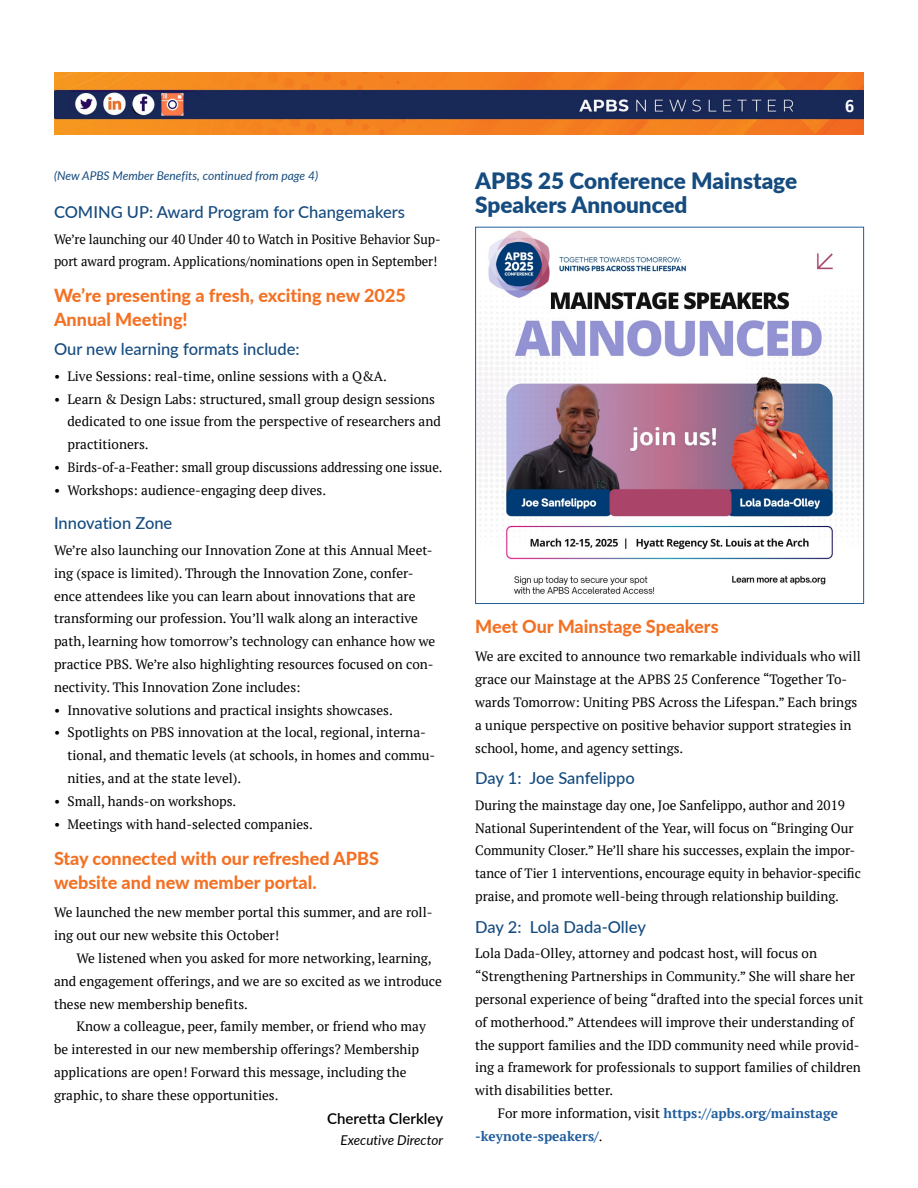
<style>
.page{position:relative;width:918px;height:1188px;background:#fff}
.page>*{position:absolute;margin:0;border:0;box-sizing:border-box;transform-origin:0 0}
.Article_Title{font:900 22.5px/24px "Lato";color:#154b7f}
.A_Head{font:800 18px/24px "Lato";color:#f37124}
.B_Head_after_A{font:500 16.5px "Lato";color:#154b7f}
.t1{font:700 16.35px "Menlo";color:#fff}
.Author_Name{font:600 15px "Lato";color:#000}
.Body_Text_fl_left{font:13.5px/22.8px "PT Serif";color:#000}
.Body_Text_with_para{font:13.5px/22.8px "PT Serif";color:#000}
.Body_Text_fl_left-2{font:13.5px/22.8px "PT Serif";color:#000;scale:.96 1}
.Body_Text_with_para-2{font:700 13.5px/22.8px "PT Serif";color:#215e9e}
.Author_Affiliation{font:italic 13.5px "Lato";color:#000}
.Continued_from{font:italic 12px "Lato";color:#154b7f}
.s1{font-weight:400;color:#000}
</style>
<div class="page">
<img style="left:54px;top:72px;width:810px;height:63px">
<img style="left:477px;top:230px;width:385px;height:364px">
<div style="left:475px;top:227px;width:389px;height:377px;border:1px solid #215e9e"></div>
<p class="Continued_from" style="left:54px;top:167px;width:266px">(New APBS Member Benefits, continued from page 4)</p>
<p class="B_Head_after_A" style="left:54px;top:200px;width:352px">COMING UP: Award Program for Changemakers</p>
<p class="Body_Text_fl_left-2" style="left:54px;top:227px;width:404px">We’re launching our 40 Under 40 to Watch in Positive Behavior Sup&shy;port award program. Applications/nominations open in September!</p>
<p class="A_Head" style="left:54px;top:283px;width:353px">We’re presenting a fresh, exciting new 2025<br>Annual Meeting!</p>
<p class="B_Head_after_A" style="left:54px;top:337px;width:247px">Our new learning formats include:</p>
<p class="Body_Text_fl_left" style="left:54px;top:364px;width:334px">• Live Sessions: real-time, online sessions with a Q&amp;A.</p>
<p class="Body_Text_fl_left" style="left:68px;top:387px;width:375px;text-indent:-14px">• Learn &amp; Design Labs: structured, small group design sessions dedicated to one issue from the perspective of researchers and practitioners.</p>
<p class="Body_Text_fl_left" style="left:54px;top:456px;width:390px">• Birds-of-a-Feather: small group discussions addressing one issue.</p>
<p class="Body_Text_fl_left" style="left:54px;top:478px;width:274px">• Workshops: audience-engaging deep dives.</p>
<p class="B_Head_after_A" style="left:54px;top:511px;width:120px">Innovation Zone</p>
<p class="Body_Text_fl_left" style="left:54px;top:539px;width:383px">We’re also launching our Innovation Zone at this Annual Meet&shy;ing (space is limited). Through the Innovation Zone, confer&shy;ence attendees like you can learn about innovations that are transforming our profession. You’ll walk along an interactive path, learning how tomorrow’s technology can enhance how we practice PBS. We’re also highlighting resources focused on con&shy;nectivity. This Innovation Zone includes:</p>
<p class="Body_Text_fl_left" style="left:54px;top:698px;width:340px">• Innovative solutions and practical insights showcases.</p>
<p class="Body_Text_fl_left" style="left:68px;top:721px;width:369px;text-indent:-14px">• Spotlights on PBS innovation at the local, regional, interna&shy;tional, and thematic levels (at schools, in homes and commu&shy;nities, and at the state level).</p>
<p class="Body_Text_fl_left" style="left:54px;top:790px;width:184px">• Small, hands-on workshops.</p>
<p class="Body_Text_fl_left" style="left:54px;top:812px;width:260px">• Meetings with hand-selected companies.</p>
<p class="A_Head" style="left:54px;top:845px;width:327px">Stay connected with our refreshed APBS website and new member portal.</p>
<p class="Body_Text_fl_left" style="left:54px;top:901px;width:380px">We launched the new member portal this summer, and are roll&shy;ing out our new website this October!</p>
<p class="Body_Text_with_para" style="left:54px;top:947px;width:390px;text-indent:22px">We listened when you asked for more networking, learning, and engagement offerings, and we are so excited as we introduce these new membership benefits.</p>
<p class="Body_Text_with_para" style="left:54px;top:1015px;width:373px;text-indent:22px">Know a colleague, peer, family member, or friend who may be interested in our new membership offerings? Membership applications are open! Forward this message, including the graphic, to share these opportunities.</p>
<p class="Author_Name" style="left:327px;top:1108px;width:117px">Cheretta Clerkley</p>
<p class="Author_Affiliation" style="left:341px;top:1130px;width:104px">Executive Director</p>
<p class="Article_Title" style="left:475px;top:167px;width:324px">APBS 25 Conference Mainstage<br>Speakers Announced</p>
<p class="t1" style="left:845px;top:95px;width:11px">6</p>
<p class="A_Head" style="left:475px;top:613px;width:245px">Meet Our Mainstage Speakers</p>
<p class="Body_Text_fl_left" style="left:475px;top:645px;width:387px">We are excited to announce two remarkable individuals who will grace our Mainstage at the APBS 25 Conference “Together To&shy;wards Tomorrow: Uniting PBS Across the Lifespan.” Each brings a unique perspective on positive behavior support strategies in school, home, and agency settings.</p>
<p class="B_Head_after_A" style="left:475px;top:766px;width:161px">Day 1: Joe Sanfelippo</p>
<p class="Body_Text_fl_left" style="left:475px;top:793px;width:387px">During the mainstage day one, Joe Sanfelippo, author and 2019<br>National Superintendent of the Year, will focus on “Bringing Our Community Closer.” He’ll share his successes, explain the impor&shy;tance of Tier 1 interventions, encourage equity in behavior-specific praise, and promote well-being through relationship building.</p>
<p class="B_Head_after_A" style="left:475px;top:915px;width:172px">Day 2: Lola Dada-Olley</p>
<p class="Body_Text_fl_left" style="left:475px;top:942px;width:390px">Lola Dada-Olley, attorney and podcast host, will focus on “Strengthening Partnerships in Community.” She will share her personal experience of being “drafted into the special forces unit of motherhood.” Attendees will improve their understanding of the support families and the IDD community need while provid&shy;ing a framework for professionals to support families of children with disabilities better.</p>
<p class="Body_Text_with_para-2" style="left:475px;top:1102px;width:364px;text-indent:22px"><span class="s1">For more information, visit</span> https://apbs.org/mainstage -keynote-speakers/<span class="s1">.</span></p>
</div>
